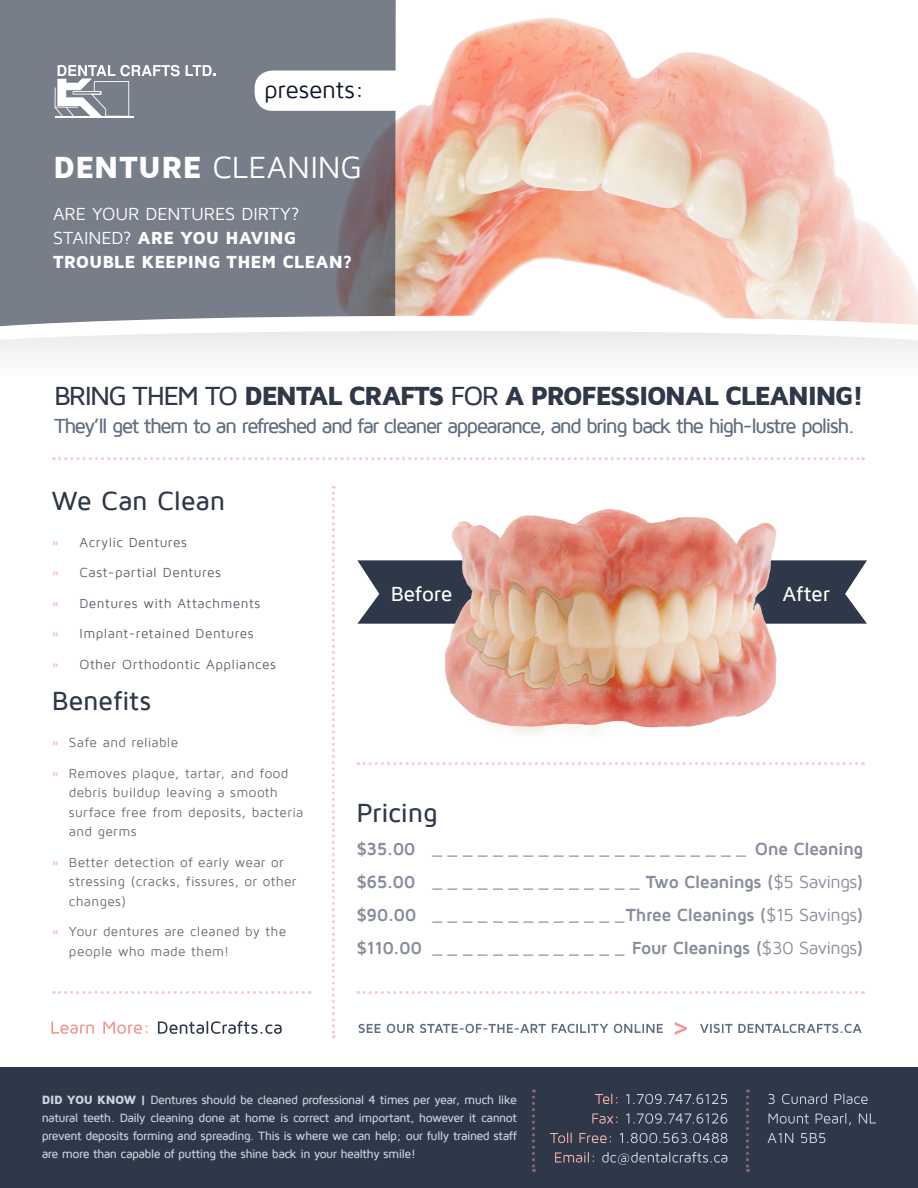
<style>
.page{position:relative;width:918px;height:1188px;background:#fff}
.page>*{position:absolute;margin:0;border:0;box-sizing:border-box;transform-origin:0 0}
.t1{font:31.5px "Maven Pro";color:#fff}
.t2{font:900 27px "Maven Pro";letter-spacing:-.065em;color:#2f3849}
.t3{font:500 27px "Maven Pro";letter-spacing:-.015em;color:#2f3849}
.Top_Tab{font:24.3px "Maven Pro";letter-spacing:-.01em;color:#0d1426}
.t4{font:500 21px "Maven Pro";letter-spacing:-.085em;color:#616e7f}
.t5{font:500 21px "Maven Pro";letter-spacing:-.01em;color:#fff}
.Paragraph_Style_1{font:700 18px "Maven Pro";letter-spacing:-.035em;color:#878d9c}
.t6{font:900 18px/24px "Maven Pro";letter-spacing:-.005em;color:#fff}
.t7{font:13.5px/19.5px "Maven Pro";letter-spacing:.025em;color:#6c6d70}
.t8{font:13.5px "Maven Pro";letter-spacing:.035em;color:#5f5f6e}
.Body{font:500 12.3px/18px "Maven Pro";letter-spacing:-.045em;color:#cdd3df;text-align:justify}
.s1{font-weight:900}
.s2{font-weight:400}
.s3{font-weight:500}
.s4{font-family:"Helvetica";color:#f6b5ad}
</style>
<div class="page">
<svg style="left:357px;top:560px;width:85px;height:64px;background:#4c5463"></svg>
<svg style="left:782px;top:560px;width:85px;height:64px;background:#4b5362"></svg>
<div style="left:0;top:1067px;width:918px;height:121px;background:#2f3849"></div>
<svg style="left:700px;top:1024px;width:162px;height:9px"></svg>
<svg style="left:675px;top:1022px;width:12px;height:13px"></svg>
<svg style="left:359px;top:1024px;width:304px;height:9px"></svg>
<svg style="left:602px;top:1152px;width:125px;height:13px"></svg>
<svg style="left:555px;top:1152px;width:39px;height:11px"></svg>
<svg style="left:620px;top:1133px;width:107px;height:10px"></svg>
<svg style="left:550px;top:1133px;width:61px;height:10px"></svg>
<svg style="left:626px;top:1113px;width:101px;height:11px"></svg>
<svg style="left:592px;top:1113px;width:25px;height:11px"></svg>
<svg style="left:626px;top:1094px;width:101px;height:10px"></svg>
<svg style="left:595px;top:1094px;width:22px;height:10px"></svg>
<svg style="left:746px;top:1090px;width:3px;height:82px"></svg>
<svg style="left:532px;top:1090px;width:3px;height:82px"></svg>
<svg style="left:768px;top:1133px;width:57px;height:10px"></svg>
<svg style="left:769px;top:1113px;width:107px;height:12px"></svg>
<svg style="left:768px;top:1094px;width:100px;height:10px"></svg>
<svg style="left:158px;top:1021px;width:124px;height:13px"></svg>
<svg style="left:51px;top:1022px;width:96px;height:12px"></svg>
<svg style="left:332px;top:486px;width:3px;height:552px"></svg>
<svg style="left:358px;top:762px;width:506px;height:3px"></svg>
<svg style="left:358px;top:991px;width:506px;height:3px"></svg>
<svg style="left:53px;top:991px;width:257px;height:3px"></svg>
<svg style="left:53px;top:457px;width:811px;height:3px"></svg>
<img style="left:442px;top:509px;width:340px;height:227px">
<div style="left:0;top:0;width:918px;height:378px;background:#f9f9fa"></div>
<svg style="left:0;top:18px;width:918px;height:327px"></svg>
<svg style="left:0;top:0;width:396px;height:328px;background:#7b808a"></svg>
<div style="left:255px;top:71px;width:159px;height:40px;background:#fff;border-radius:18px"></div>
<hr style="left:55px;top:116px;width:79px;height:2px;background:#fff">
<svg style="left:55px;top:65px;width:125px;height:52px"></svg>
<svg style="left:186px;top:65px;width:29px;height:11px"></svg>
<p class="Top_Tab" style="left:264px;top:77px;width:102px">presents:</p>
<p class="t1" style="left:53px;top:151px;width:310px"><span class="s1">DENTURE</span> CLEANING</p>
<p class="t6" style="left:53px;top:202px;width:301px"><span class="s2">ARE YOUR DENTURES DIRTY?<br>STAINED?</span> ARE YOU HAVING<br>TROUBLE KEEPING THEM CLEAN?</p>
<p class="t2" style="left:54px;top:381px;width:811px"><span class="s3">BRING THEM TO</span> DENTAL CRAFTS <span class="s3">FOR</span> A PROFESSIONAL CLEANING!</p>
<p class="t4" style="left:54px;top:415px;width:803px">They’ll get them to an refreshed and far cleaner appearance, and bring back the high-lustre polish.</p>
<p class="t3" style="left:52px;top:486px;width:175px">We Can Clean</p>
<p class="t8" style="left:52px;top:535px;width:136px"><span class="s4">»</span> Acrylic Dentures</p>
<p class="t8" style="left:52px;top:566px;width:171px"><span class="s4">»</span> Cast-partial Dentures</p>
<p class="t8" style="left:52px;top:596px;width:210px"><span class="s4">»</span> Dentures with Attachments</p>
<p class="t8" style="left:52px;top:627px;width:203px"><span class="s4">»</span> Implant-retained Dentures</p>
<p class="t8" style="left:52px;top:657px;width:225px"><span class="s4">»</span> Other Orthodontic Appliances</p>
<p class="t3" style="left:52px;top:686px;width:101px">Benefits</p>
<p class="t7" style="left:52px;top:733px;width:128px"><span class="s4">»</span> Safe and reliable</p>
<p class="t7" style="left:69px;top:763px;width:236px;text-indent:-17px"><span class="s4">»</span> Removes plaque, tartar, and food debris buildup leaving a smooth surface free from deposits, bacteria and germs</p>
<p class="t7" style="left:69px;top:852px;width:229px;text-indent:-17px"><span class="s4">»</span> Better detection of early wear or stressing (cracks, fissures, or other changes)</p>
<p class="t7" style="left:69px;top:922px;width:219px;text-indent:-17px"><span class="s4">»</span> Your dentures are cleaned by the people who made them!</p>
<p class="t5" style="left:391px;top:583px;width:63px">Before</p>
<p class="t5" style="left:783px;top:583px;width:49px">After</p>
<p class="t3" style="left:356px;top:798px;width:83px">Pricing</p>
<p class="Paragraph_Style_1" style="left:356px;top:839px;width:509px">$35.00 _ _ _ _ _ _ _ _ _ _ _ _ _ _ _ _ _ _ _ _ _ One Cleaning</p>
<p class="Paragraph_Style_1" style="left:356px;top:872px;width:509px">$65.00 _ _ _ _ _ _ _ _ _ _ _ _ _ _ Two Cleanings (<span class="s2">$5 Savings</span>)</p>
<p class="Paragraph_Style_1" style="left:356px;top:905px;width:509px">$90.00 _ _ _ _ _ _ _ _ _ _ _ _ Three Cleanings (<span class="s2">$15 Savings</span>)</p>
<p class="Paragraph_Style_1" style="left:356px;top:938px;width:509px">$110.00 _ _ _ _ _ _ _ _ _ _ _ _ _ Four Cleanings (<span class="s2">$30 Savings</span>)</p>
<p class="Body" style="left:42px;top:1091px;width:477px"><span class="s1">DID YOU KNOW |</span> Dentures should be cleaned professional 4 times per year, much like natural teeth. Daily cleaning done at home is correct and important, however it cannot prevent deposits forming and spreading. This is where we can help; our fully trained staff are more than capable of putting the shine back in your healthy smile!</p>
</div>
